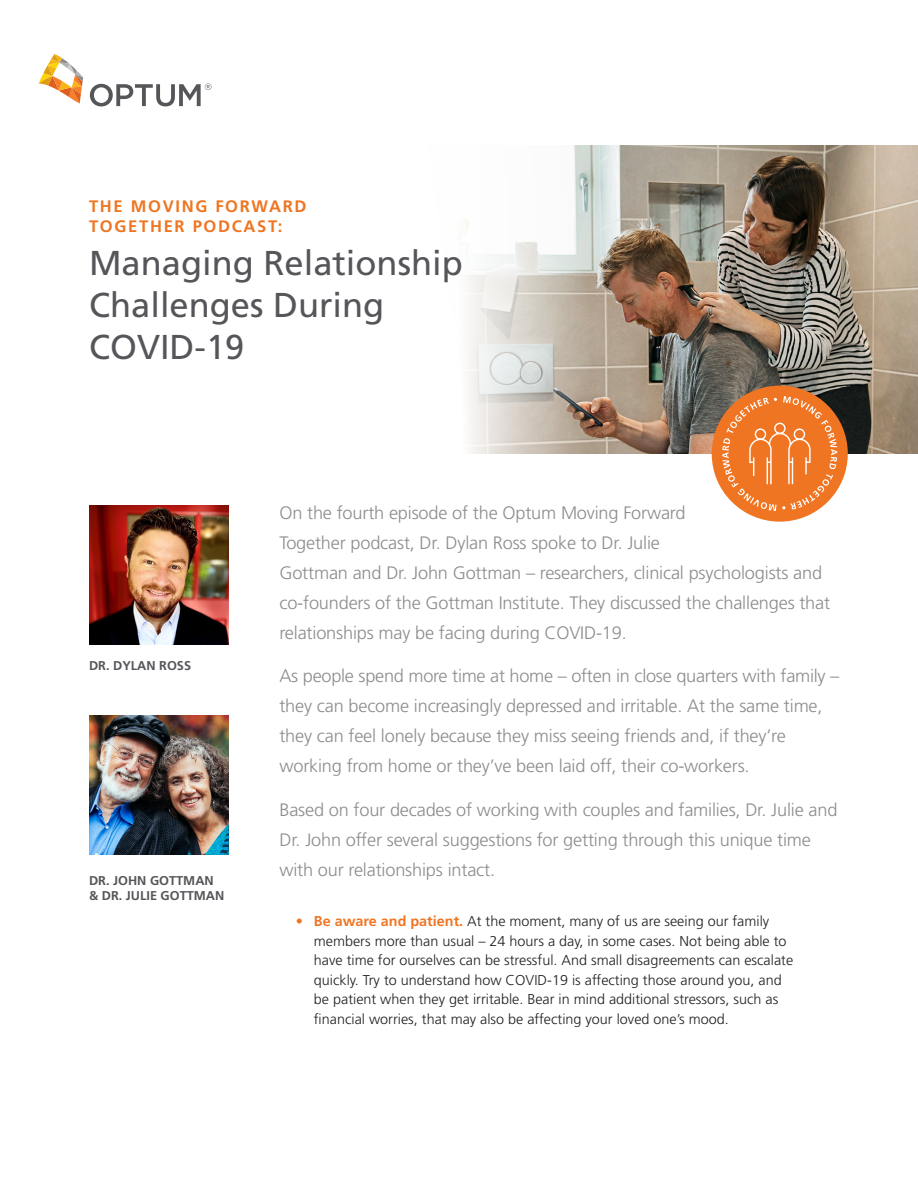
<style>
.page{position:relative;width:918px;height:1188px;background:#fff}
.page>*{position:absolute;margin:0;border:0;box-sizing:border-box;transform-origin:0 0}
.t1{font:34.5px/42px "Frutiger LT Std";color:#55565a}
.Body{font:300 18px/30px "Frutiger LT Std";letter-spacing:-.01em;color:#8c8c8f}
.t2{font:700 16.65px/20.2px "Frutiger LT Std";letter-spacing:.1em;color:#ee7622}
.Body-2{font:300 14.25px/19.5px "Frutiger LT Std";color:#231f20}
.t3{font:700 12.75px/15.3px "Frutiger LT Std";color:#55565a}
.s1{font-weight:700;color:#f07523}
</style>
<div class="page">
<img style="left:89px;top:715px;width:140px;height:140px">
<svg style="left:38px;top:54px;width:45px;height:50px"></svg>
<svg style="left:90px;top:83px;width:121px;height:23px"></svg>
<img style="left:461px;top:146px;width:457px;height:308px">
<div style="left:712px;top:386px;width:136px;height:136px;background:#f07523;border-radius:50%"></div>
<svg style="left:722px;top:396px;width:115px;height:115px"></svg>
<img style="left:89px;top:505px;width:139px;height:140px">
<p class="t2" style="left:89px;top:196px;width:219px">THE MOVING FORWARD<br>TOGETHER PODCAST:</p>
<p class="t1" style="left:89px;top:242px;width:375px">Managing Relationship<br>Challenges During<br>COVID-19</p>
<p class="t3" style="left:89px;top:658px;width:104px">DR. DYLAN ROSS</p>
<p class="t3" style="left:89px;top:873px;width:137px">DR. JOHN GOTTMAN &amp; DR. JULIE GOTTMAN</p>
<p class="Body" style="left:279px;top:498px;width:552px">On the fourth episode of the Optum Moving Forward<br>Together podcast, Dr. Dylan Ross spoke to Dr. Julie<br>Gottman and Dr. John Gottman – researchers, clinical psychologists and co-founders of the Gottman Institute. They discussed the challenges that relationships may be facing during COVID-19.</p>
<p class="Body" style="left:279px;top:661px;width:561px">As people spend more time at home – often in close quarters with family – they can become increasingly depressed and irritable. At the same time, they can feel lonely because they miss seeing friends and, if they’re working from home or they’ve been laid off, their co-workers.</p>
<p class="Body" style="left:279px;top:795px;width:560px">Based on four decades of working with couples and families, Dr. Julie and<br>Dr. John offer several suggestions for getting through this unique time with our relationships intact.</p>
<p class="Body-2" style="left:314px;top:912px;width:481px;text-indent:-18px"><span class="s1">• Be aware and patient.</span> At the moment, many of us are seeing our family members more than usual – 24 hours a day, in some cases. Not being able to have time for ourselves can be stressful. And small disagreements can escalate quickly. Try to understand how COVID-19 is affecting those around you, and be patient when they get irritable. Bear in mind additional stressors, such as financial worries, that may also be affecting your loved one’s mood.</p>
</div>
